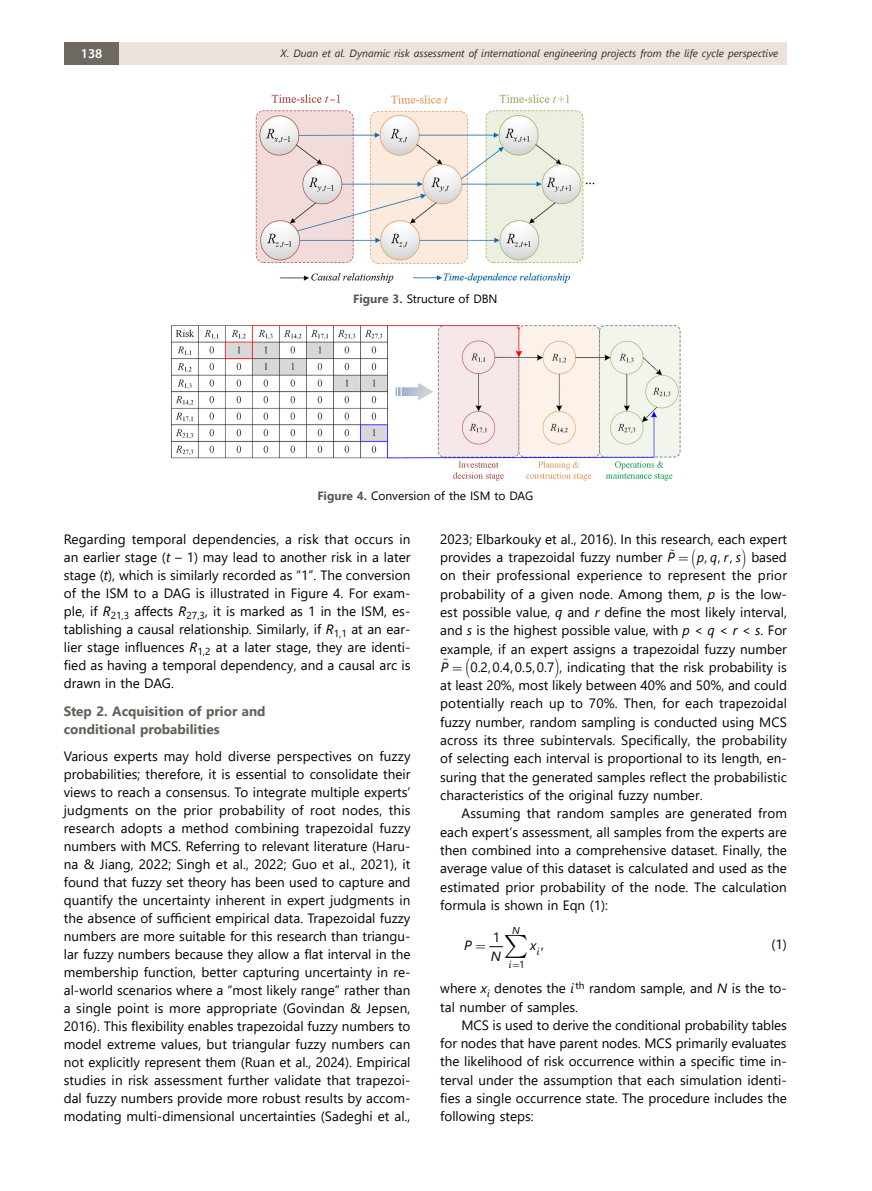
<style>
.page{position:relative;width:872px;height:1191px;background:#fff}
.page>*{position:absolute;margin:0;border:0;box-sizing:border-box;transform-origin:0 0}
.t1{font:13.5px/18px "Segoe UI";color:#000;text-align:justify}
.t2{font:700 13.5px/18px "Segoe UI";color:#645f58}
.t3{font:italic 13.5px "Segoe UI";color:#000}
.t4{font:600 13.5px "Myriad Pro";color:#fff}
.t5{font:italic 13.35px "Segoe UI";color:#000}
.t6{font:13.35px "Segoe UI";color:#000}
.t7{font:12px "Segoe UI";color:#000}
.t8{font:italic 10.5px "Segoe UI";color:#302d25}
.t9{font:italic 10.05px "Segoe UI";color:#000}
.t10{font:10.05px "Segoe UI";color:#000}
.s1{font-weight:700;color:#5c5750}
.s2{font-style:italic}
.s3{font-style:normal;font-size:13.5px}
</style>
<div class="page">
<div style="left:64px;top:43px;width:55px;height:22px;background:#6d6861"></div>
<div style="left:119px;top:43px;width:668px;height:22px;background:#ebe3db"></div>
<img style="left:255px;top:94px;width:340px;height:189px">
<img style="left:171px;top:325px;width:509px;height:156px">
<svg style="left:489px;top:946px;width:15px;height:2px"></svg>
<p class="t4" style="left:81px;top:45px;width:23px">138</p>
<p class="t8" style="left:280px;top:43px;width:499px">X. Duan et al. Dynamic risk assessment of international engineering projects from the life cycle perspective</p>
<p class="t7" style="left:353px;top:287px;width:146px"><span class="s1">Figure 3.</span> Structure of DBN</p>
<p class="t7" style="left:317px;top:485px;width:217px"><span class="s1">Figure 4.</span> Conversion of the ISM to DAG</p>
<p class="t1" style="left:64px;top:528px;width:348px">Regarding temporal dependencies, a risk that occurs in an earlier stage (<span class="s2">t</span> – 1) may lead to another risk in a later stage (<span class="s2">t</span>), which is similarly recorded as “1”. The conversion of the ISM to a DAG is illustrated in Figure 4. For exam&shy;ple, if <span class="s2">R</span><sub>21,3</sub> affects <span class="s2">R</span><sub>27,3</sub>, it is marked as 1 in the ISM, es&shy;tablishing a causal relationship. Similarly, if <span class="s2">R</span><sub>1,1</sub> at an ear&shy;lier stage influences <span class="s2">R</span><sub>1,2</sub> at a later stage, they are identi&shy;fied as having a temporal dependency, and a causal arc is drawn in the DAG.</p>
<p class="t2" style="left:64px;top:701px;width:203px">Step 2. Acquisition of prior and conditional probabilities</p>
<p class="t1" style="left:64px;top:746px;width:348px">Various experts may hold diverse perspectives on fuzzy probabilities; therefore, it is essential to consolidate their views to reach a consensus. To integrate multiple experts’ judgments on the prior probability of root nodes, this research adopts a method combining trapezoidal fuzzy numbers with MCS. Referring to relevant literature (Haru&shy;na &amp; Jiang, 2022; Singh et al., 2022; Guo et al., 2021), it found that fuzzy set theory has been used to capture and quantify the uncertainty inherent in expert judgments in the absence of sufficient empirical data. Trapezoidal fuzzy numbers are more suitable for this research than triangu&shy;lar fuzzy numbers because they allow a flat interval in the membership function, better capturing uncertainty in re&shy;al-world scenarios where a “most likely range” rather than a single point is more appropriate (Govindan &amp; Jepsen, 2016). This flexibility enables trapezoidal fuzzy numbers to model extreme values, but triangular fuzzy numbers can not explicitly represent them (Ruan et al., 2024). Empirical studies in risk assessment further validate that trapezoi&shy;dal fuzzy numbers provide more robust results by accom&shy;modating multi-dimensional uncertainties (Sadeghi et al.,</p>
<p class="t1" style="left:440px;top:528px;width:348px">2023; Elbarkouky et al., 2016). In this research, each expert provides a trapezoidal fuzzy number <span class="s2">P</span></p>
<p class="t1" style="left:440px;top:547px;width:348px;text-indent:311px">based on their professional experience to represent the prior probability of a given node. Among them, <span class="s2">p</span> is the low&shy;est possible value, <span class="s2">q</span> and <span class="s2">r</span> define the most likely interval, and <span class="s2">s</span> is the highest possible value, with <span class="s2">p</span> &lt; <span class="s2">q</span> &lt; <span class="s2">r</span> &lt; <span class="s2">s</span>. For example, if an expert assigns a trapezoidal fuzzy number</p>
<p class="t3" style="left:441px;top:654px;width:9px">P</p>
<p class="t3" style="left:697px;top:544px;width:46px">pqrs</p>
<p class="t1" style="left:704px;top:547px;width:30px">,,,</p>
<p class="t1" style="left:440px;top:656px;width:348px;text-indent:30px">0.2,0.4,0.5,0.7 , indicating that the risk probability is at least 20%, most likely between 40% and 50%, and could potentially reach up to 70%. Then, for each trapezoidal fuzzy number, random sampling is conducted using MCS across its three subintervals. Specifically, the probability of selecting each interval is proportional to its length, en&shy;suring that the generated samples reflect the probabilistic characteristics of the original fuzzy number.</p>
<p class="t1" style="left:440px;top:803px;width:348px;text-indent:21px">Assuming that random samples are generated from each expert’s assessment, all samples from the experts are then combined into a comprehensive dataset. Finally, the average value of this dataset is calculated and used as the estimated prior probability of the node. The calculation formula is shown in Eqn (1):</p>
<p class="t9" style="left:512px;top:920px;width:9px">N</p>
<p class="t6" style="left:493px;top:924px;width:9px">1</p>
<p class="t1" style="left:771px;top:934px;width:17px">(1)</p>
<p class="t1" style="left:440px;top:978px;width:348px">where <span class="s2">x</span><sub>i</sub> denotes the <span class="s2">i</span> <sup>th</sup> random sample, and <span class="s2">N</span> is the to&shy;tal number of samples.</p>
<p class="t1" style="left:440px;top:1014px;width:348px;text-indent:21px">MCS is used to derive the conditional probability tables for nodes that have parent nodes. MCS primarily evaluates the likelihood of risk occurrence within a specific time in&shy;terval under the assumption that each simulation identi&shy;fies a single occurrence state. The procedure includes the following steps:</p>
<p class="t5" style="left:464px;top:932px;width:9px">P</p>
<p class="t5" style="left:530px;top:932px;width:15px">x <span class="s3">,</span></p>
<p class="t5" style="left:491px;top:943px;width:12px">N</p>
<p class="t9" style="left:536px;top:941px;width:4px">i</p>
<p class="t9" style="left:509px;top:955px;width:4px">i</p>
<p class="t10" style="left:519px;top:955px;width:7px">1</p>
</div>
